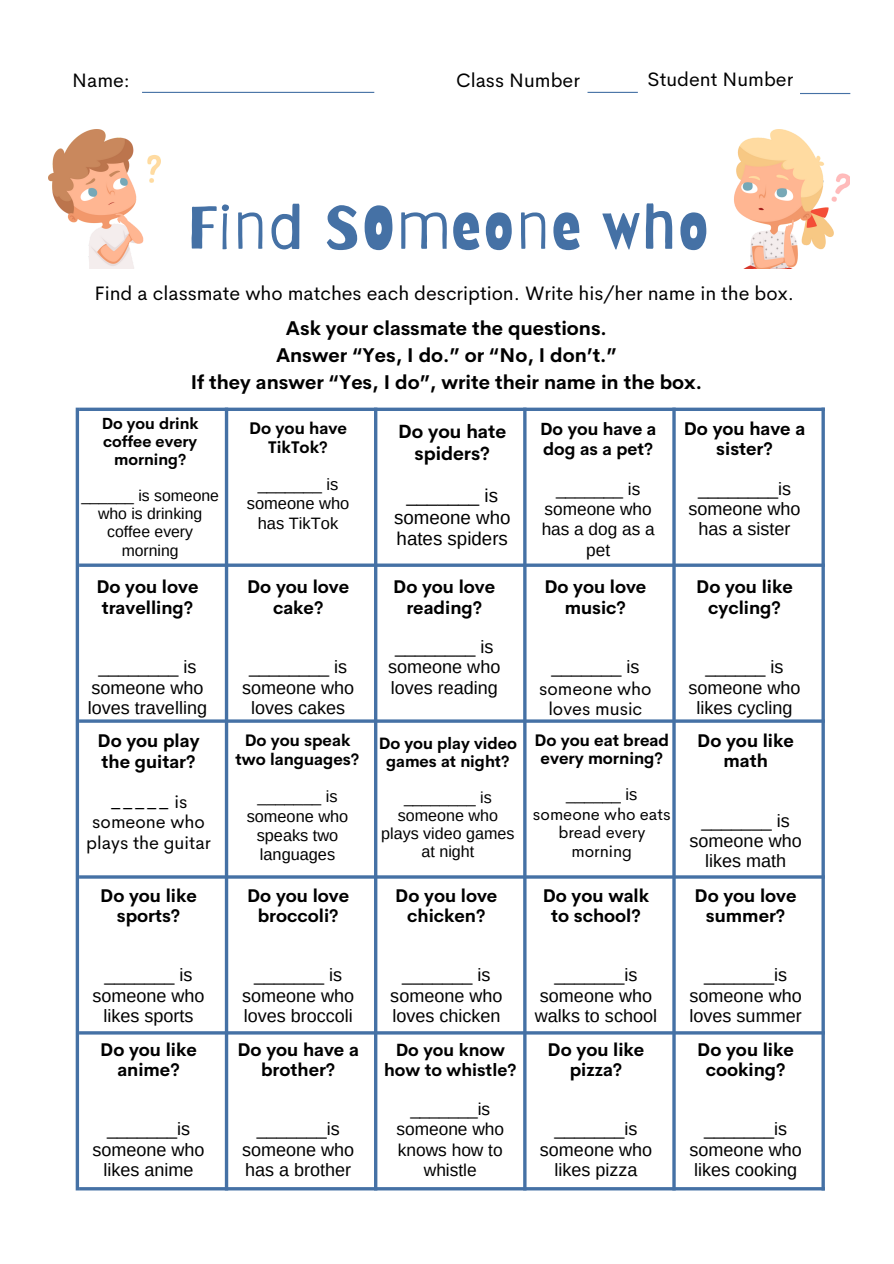
<style>
.page{position:relative;width:894px;height:1264px;background:#fff}
.page>*{position:absolute;margin:0;border:0;box-sizing:border-box;transform-origin:0 0}
.t1{font:60.75px "Barriecito";letter-spacing:.04em;color:#4571a5}
.t2{font:700 19.5px/27px "Cerebri Sans";color:#000;text-align:center}
.t3{font:19.5px "Cerebri Sans";color:#000}
.t4{font:18.75px/21.3px "Arimo";color:#000;text-align:center}
.t5{font:700 18.75px/21.3px "Cerebri Sans";color:#000;text-align:center}
.t6{font:18px/20.2px "Arimo";color:#000;text-align:center}
.t7{font:700 18px/20.2px "Cerebri Sans";color:#000;text-align:center}
.t8{font:18px/20.9px "Cerebri Sans";color:#000;text-align:center}
.t9{font:17.25px/20.2px "Arimo";color:#000;text-align:center}
.t10{font:700 17.25px/20.2px "Cerebri Sans";color:#000;text-align:center}
.t11{font:16.5px/19.2px "Arimo";color:#000;text-align:center}
.t12{font:700 16.5px/19.2px "Cerebri Sans";color:#000;text-align:center}
.t13{font:700 16.35px/19.2px "Cerebri Sans";color:#000;text-align:center}
.t14{font:16.35px/19.2px "Arimo";color:#000;text-align:center}
.t15{font:16.35px/18.5px "Cerebri Sans";color:#000;text-align:center}
.t16{font:16.05px/18px "Arimo";color:#000;text-align:center}
.t17{font:700 16.05px/18px "Cerebri Sans";color:#000;text-align:center}
.t18{font:15.75px/18.3px "Arimo";color:#000;text-align:center}
.t19{font:700 15.75px/18.3px "Cerebri Sans";color:#000;text-align:center}
.s1{font-family:"Arimo"}
</style>
<div class="page">
<svg style="left:79px;top:407px;width:742px;height:4px;fill:#4571a5"></svg>
<svg style="left:79px;top:563px;width:742px;height:4px"></svg>
<hr style="left:79px;top:719px;width:745px;height:3px;background:#4571a5">
<hr style="left:79px;top:875px;width:745px;height:3px;background:#4571a5">
<hr style="left:79px;top:1031px;width:745px;height:3px;background:#4571a5">
<hr style="left:79px;top:1187px;width:745px;height:3px;background:#4571a5">
<hr style="left:76px;top:407px;width:3px;height:783px;background:#4571a5">
<hr style="left:374px;top:407px;width:3px;height:783px;background:#4571a5">
<hr style="left:225px;top:407px;width:3px;height:783px;background:#4571a5">
<hr style="left:523px;top:407px;width:3px;height:783px;background:#4571a5">
<hr style="left:672px;top:407px;width:3px;height:783px;background:#4571a5">
<hr style="left:821px;top:407px;width:3px;height:783px;background:#4571a5">
<hr style="left:142px;top:92px;width:232px;height:1px;background:#4571a5">
<hr style="left:587px;top:92px;width:50px;height:1px;background:#4571a5">
<img style="left:48px;top:130px;width:112px;height:138px">
<img style="left:734px;top:130px;width:115px;height:138px">
<hr style="left:799px;top:93px;width:51px;height:1px;background:#4571a5">
<h3 class="t3" style="left:72px;top:67px;width:59px">Name:</h3>
<p class="t3" style="left:456px;top:67px;width:125px">Class Number</p>
<h3 class="t3" style="left:647px;top:67px;width:147px">Student Number</h3>
<p class="t1" style="left:188px;top:190px;width:522px">Find SOmeone who</p>
<h1 class="t3" style="left:95px;top:280px;width:700px">Find a classmate who matches each description. Write his/her name in the box.</h1>
<h3 class="t2" style="left:191px;top:315px;width:512px">Ask your classmate the questions.<br>Answer “Yes, I do.” or “No, I don’t.”<br>If they answer “Yes, I do”, write their name in the box.</h3>
<h2 class="t19" style="left:102px;top:414px;width:98px">Do you drink coffee every morning?</h2>
<h4 class="t18" style="left:81px;top:486px;width:139px">______ is someone who is drinking coffee every morning</h4>
<p class="t7" style="left:96px;top:577px;width:103px;text-align:left">Do you love travelling?</p>
<h3 class="t7" style="left:683px;top:419px;width:123px">Do you have a sister?</h3>
<h2 class="t6" style="left:688px;top:478px;width:114px">________is someone who has a sister</h2>
<p class="t12" style="left:249px;top:418px;width:99px">Do you have<br>TikTok?</p>
<h2 class="t11" style="left:247px;top:475px;width:104px">_______ is someone who has TikTok</h2>
<p class="t10" style="left:540px;top:419px;width:118px;text-align:left">Do you have a dog as a pet?</p>
<h2 class="t9" style="left:541px;top:478px;width:114px">_______ is someone who has a dog as a pet</h2>
<h3 class="t5" style="left:398px;top:421px;width:110px">Do you hate spiders?</h3>
<h4 class="t4" style="left:394px;top:485px;width:118px">_______ is someone who hates spiders</h4>
<p class="t7" style="left:247px;top:577px;width:103px">Do you love cake?</p>
<h3 class="t7" style="left:393px;top:577px;width:103px">Do you love reading?</h3>
<h2 class="t6" style="left:388px;top:636px;width:114px">________ is someone who loves reading</h2>
<h3 class="t7" style="left:544px;top:577px;width:103px">Do you love music?</h3>
<h3 class="t7" style="left:696px;top:577px;width:98px">Do you like cycling?</h3>
<h4 class="t6" style="left:88px;top:657px;width:120px">________ is someone who loves travelling</h4>
<h2 class="t6" style="left:242px;top:657px;width:114px">________ is someone who loves cakes</h2>
<h2 class="t8" style="left:539px;top:656px;width:114px"><span class="s1">_______ is </span>someone who loves music</h2>
<h4 class="t6" style="left:688px;top:657px;width:114px">______ is someone who likes cycling</h4>
<h2 class="t7" style="left:97px;top:731px;width:103px;text-align:left">Do you play the guitar?</h2>
<h3 class="t8" style="left:86px;top:791px;width:126px;line-height:20.2px">_____ is someone who plays the guitar</h3>
<h3 class="t7" style="left:100px;top:885px;width:98px">Do you like sports?</h3>
<h4 class="t6" style="left:92px;top:965px;width:114px">_______ is someone who likes sports</h4>
<p class="t7" style="left:100px;top:1039px;width:98px">Do you like anime?</p>
<h4 class="t6" style="left:92px;top:1119px;width:114px">_______is someone who likes anime</h4>
<h2 class="t13" style="left:235px;top:730px;width:125px">Do you speak two languages?</h2>
<h3 class="t14" style="left:247px;top:787px;width:103px">_______ is someone who speaks two languages</h3>
<h3 class="t7" style="left:247px;top:885px;width:103px">Do you love broccoli?</h3>
<h2 class="t6" style="left:242px;top:965px;width:114px">_______ is someone who loves broccoli</h2>
<p class="t7" style="left:237px;top:1039px;width:123px">Do you have a brother?</p>
<h4 class="t6" style="left:242px;top:1119px;width:114px">_______is someone who has a brother</h4>
<h2 class="t17" style="left:378px;top:734px;width:140px">Do you play video games at night?</h2>
<h3 class="t16" style="left:381px;top:788px;width:135px">________ is someone who plays video games at night</h3>
<h3 class="t7" style="left:395px;top:885px;width:103px">Do you love chicken?</h3>
<h2 class="t13" style="left:534px;top:731px;width:136px;line-height:18.5px">Do you eat bread every morning?</h2>
<h3 class="t14" style="left:566px;top:785px;width:73px">______ is</h3>
<h2 class="t15" style="left:533px;top:804px;width:139px">someone who eats bread every morning</h2>
<h3 class="t7" style="left:542px;top:885px;width:108px">Do you walk to school?</h3>
<h2 class="t6" style="left:390px;top:965px;width:114px">_______ is someone who loves chicken</h2>
<h2 class="t10" style="left:384px;top:1039px;width:134px">Do you know how to whistle?</h2>
<h3 class="t9" style="left:396px;top:1099px;width:109px">_______is someone who knows how to whistle</h3>
<h2 class="t6" style="left:535px;top:965px;width:123px">_______is someone who walks to school</h2>
<p class="t7" style="left:547px;top:1039px;width:98px">Do you like pizza?</p>
<p class="t6" style="left:540px;top:1119px;width:114px">_______is someone who likes pizza</p>
<h2 class="t7" style="left:697px;top:730px;width:98px">Do you like math</h2>
<h3 class="t6" style="left:689px;top:810px;width:114px">_______ is someone who likes math</h3>
<h3 class="t7" style="left:694px;top:885px;width:103px">Do you love summer?</h3>
<h2 class="t6" style="left:689px;top:965px;width:114px">_______is someone who loves summer</h2>
<h2 class="t7" style="left:697px;top:1039px;width:98px">Do you like cooking?</h2>
<h3 class="t6" style="left:689px;top:1119px;width:114px">_______is someone who likes cooking</h3>
</div>
